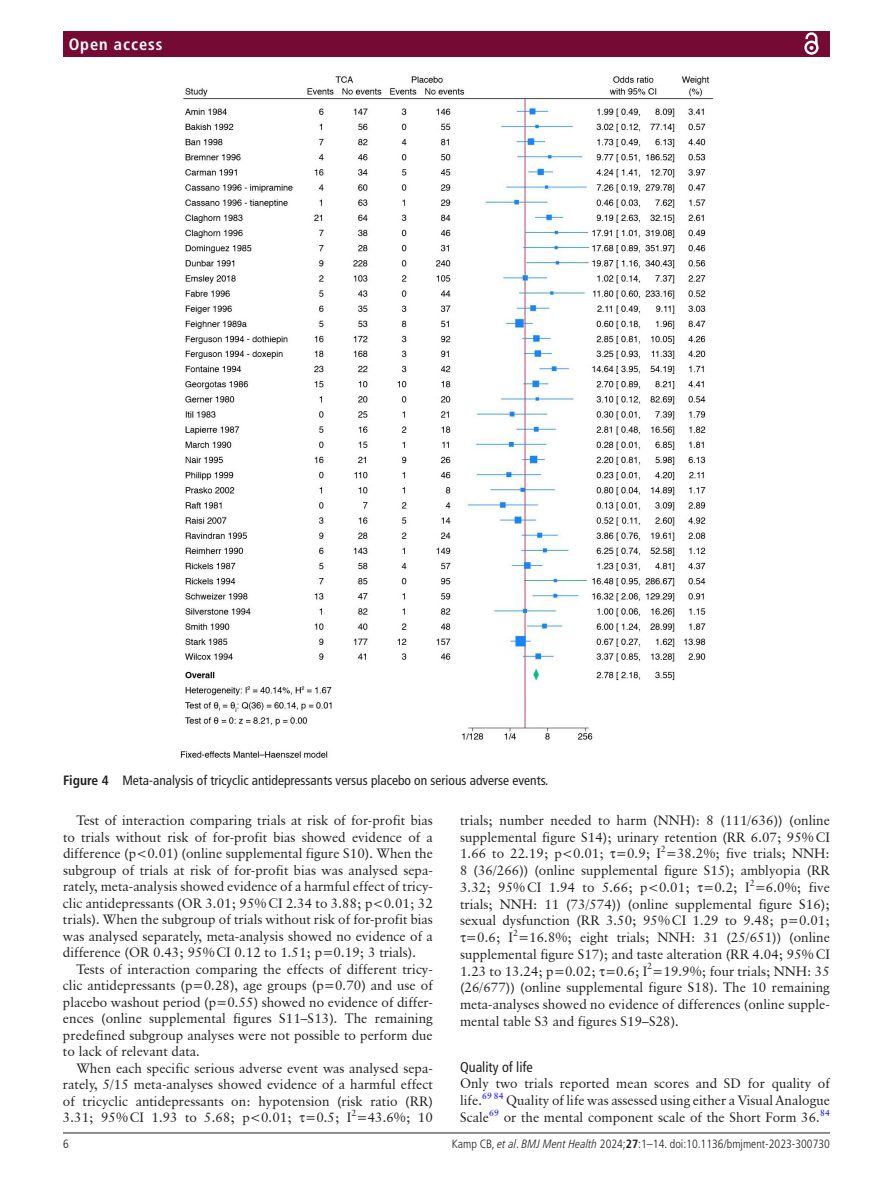
<style>
.page{position:relative;width:893px;height:1191px;background:#fff}
.page>*{position:absolute;margin:0;border:0;box-sizing:border-box;transform-origin:0 0}
.t1{font:700 condensed 16.5px "Frutiger LT Pro";letter-spacing:.055em;color:#fff}
.t2{font:condensed 14.25px "Frutiger LT Pro";color:#231f20}
.t3{font:13.5px/16.5px "Classical Garamond BT";color:#231f20;text-align:justify}
.t4{font:condensed 13.5px "Frutiger LT Pro";color:#231f20}
.t5{font:300 condensed 12px "Frutiger LT Pro";color:#231f20}
.t6{font:9px "Classical Garamond BT";color:#231f20}
.s1{font-weight:700}
.s2{font-style:italic}
</style>
<div class="page">
<hr style="left:63px;top:1132px;width:767px;height:1px;background:#231f20">
<div style="left:63px;top:31px;width:767px;height:25px;background:#750b34"></div>
<svg style="left:804px;top:32px;width:15px;height:23px"></svg>
<img style="left:180px;top:76px;width:534px;height:682px">
<p class="t1" style="left:69px;top:34px;width:95px">Open access</p>
<p class="t4" style="left:63px;top:772px;width:487px"><span class="s1">Figure 4</span> Meta-analysis of tricyclic antidepressants versus placebo on serious adverse events.</p>
<p class="t3" style="left:63px;top:812px;width:371px;text-indent:14px">Test of interaction comparing trials at risk of for-profit bias to trials without risk of for-profit bias showed evidence of a difference (p&lt;0.01) (online supplemental figure S10). When the subgroup of trials at risk of for-profit bias was analysed sepa&shy;rately, meta-analysis showed evidence of a harmful effect of tricy&shy;clic antidepressants (OR 3.01; 95%CI 2.34 to 3.88; p&lt;0.01; 32 trials). When the subgroup of trials without risk of for-profit bias was analysed separately, meta-analysis showed no evidence of a difference (OR 0.43; 95%CI 0.12 to 1.51; p=0.19; 3 trials).</p>
<p class="t3" style="left:63px;top:960px;width:371px;text-indent:14px">Tests of interaction comparing the effects of different tricy&shy;clic antidepressants (p=0.28), age groups (p=0.70) and use of placebo washout period (p=0.55) showed no evidence of differ&shy;ences (online supplemental figures S11–S13). The remaining predefined subgroup analyses were not possible to perform due to lack of relevant data.</p>
<p class="t3" style="left:63px;top:1059px;width:371px;text-indent:14px">When each specific serious adverse event was analysed sepa&shy;rately, 5/15 meta-analyses showed evidence of a harmful effect of tricyclic antidepressants on: hypotension (risk ratio (RR)<br>3.31; 95%CI 1.93 to 5.68; p&lt;0.01; =0.5; I<sup>2</sup>=43.6%; 10</p>
<p class="t3" style="left:460px;top:812px;width:371px">trials; number needed to harm (NNH): 8 (111/636)) (online supplemental figure S14); urinary retention (RR 6.07; 95%CI 1.66 to 22.19; p&lt;0.01; =0.9; I =38.2%; five trials; NNH:</p>
<p class="t6" style="left:661px;top:843px;width:6px">2</p>
<p class="t3" style="left:460px;top:862px;width:371px">8 (36/266)) (online supplemental figure S15); amblyopia (RR<br>3.32; 95%CI 1.94 to 5.66; p&lt;0.01; =0.2; I =6.0%; five</p>
<p class="t6" style="left:750px;top:877px;width:6px">2</p>
<p class="t3" style="left:460px;top:895px;width:371px;text-align:center">trials; NNH: 11 (73/574)) (online supplemental figure S16); sexual dysfunction (RR 3.50; 95%CI 1.29 to 9.48; p=0.01; =0.6; I =16.8%; eight trials; NNH: 31 (25/651)) (online</p>
<p class="t6" style="left:513px;top:927px;width:6px">2</p>
<p class="t3" style="left:460px;top:945px;width:371px">supplemental figure S17); and taste alteration (RR 4.04; 95%CI<br>1.23 to 13.24; p=0.02; =0.6; I =19.9%; four trials; NNH: 35</p>
<p class="t6" style="left:647px;top:960px;width:6px">2</p>
<p class="t3" style="left:460px;top:979px;width:371px">(26/677)) (online supplemental figure S18). The 10 remaining meta-analyses showed no evidence of differences (online supple&shy;mental table S3 and figures S19–S28).</p>
<p class="t2" style="left:460px;top:1058px;width:74px">Quality of life</p>
<p class="t3" style="left:460px;top:1075px;width:371px">Only two trials reported mean scores and SD for quality of life.<sup>69</sup> <sup>84</sup> Quality of life was assessed using either a Visual Analogue Scale<sup>69</sup> or the mental component scale of the Short Form 36.<sup>84</sup></p>
<p class="t5" style="left:63px;top:1136px;width:7px">6</p>
<p class="t5" style="left:452px;top:1136px;width:380px">Kamp CB, <span class="s2">et al</span>. <span class="s2">BMJ Ment Health</span> 2024;<span class="s1">27</span>:1–14. doi:10.1136/bmjment-2023-300730</p>
</div>
